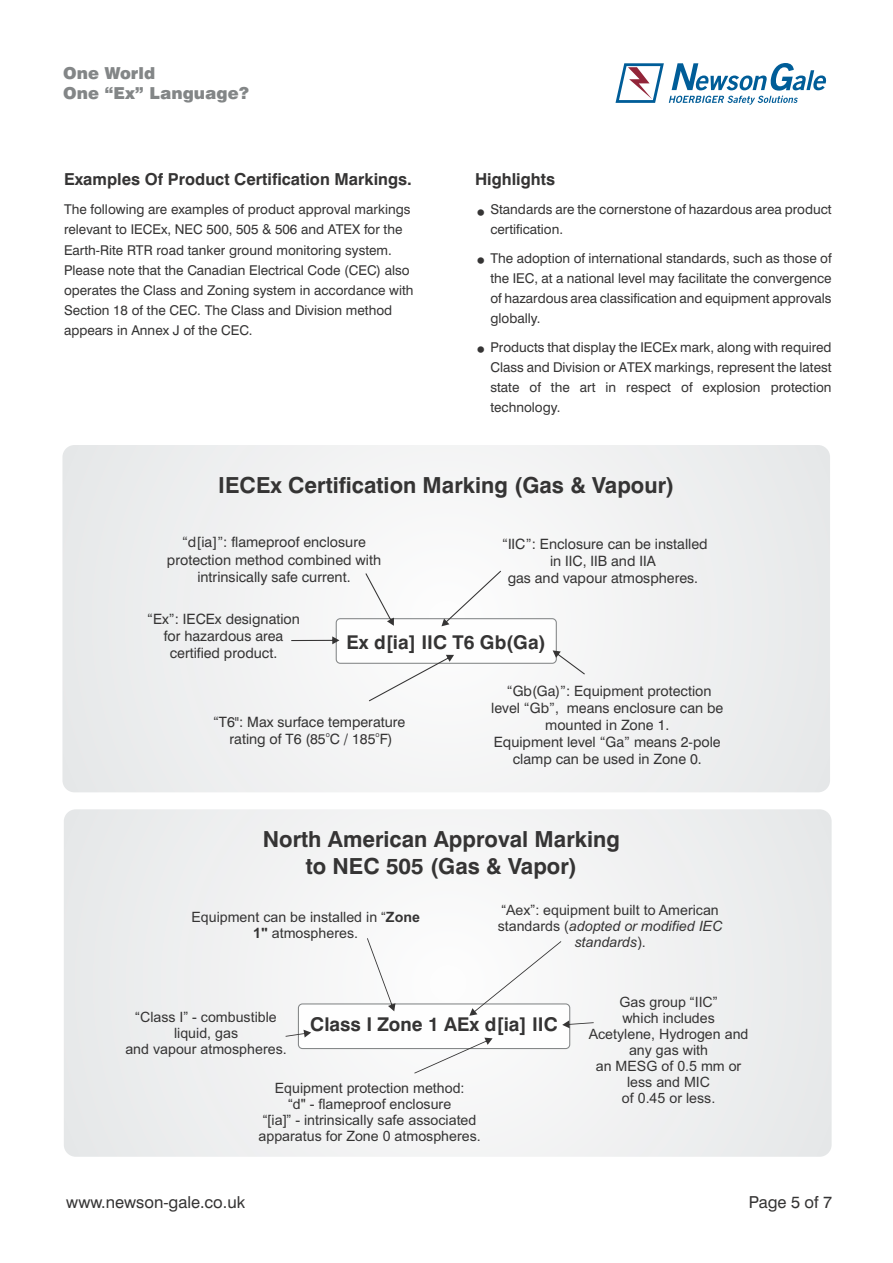
<style>
.page{position:relative;width:893px;height:1263px;background:#fff}
.page>*{position:absolute;margin:0;border:0;box-sizing:border-box;transform-origin:0 0}
.t1{font:700 22.2px/26.5px "Swiss 721 BT";color:#353434;text-align:center}
.t2{font:700 18.9px "Swiss 721 BT";color:#353434}
.t3{font:700 16.5px "Swiss 721 BT";color:#353434}
.t4{font:16.5px "Swiss 721 BT";color:#353434}
.t5{font:900 16.5px/20.4px "Swiss 721 BT";color:#838687}
.t6{font:14.25px/15.9px "Arial";color:#353434;text-align:center}
.t7{font:14.25px/17.1px "Swiss 721 BT";color:#353434;text-align:center}
.t8{font:13.5px/20.2px "Swiss 721 BT";color:#353434}
.t9{font:7.05px "Swiss 721 BT";color:#353434}
.s1{font-weight:700}
.s2{font-style:italic}
</style>
<div class="page">
<div style="left:62px;top:445px;width:768px;height:347px;background:#f0f1f1;border-radius:12px"></div>
<div style="left:336px;top:618px;width:221px;height:46px;background:#fefefe;border:1px solid #838687;border-radius:4px"></div>
<svg style="left:365px;top:573px;width:29px;height:53px"></svg>
<svg style="left:441px;top:571px;width:60px;height:55px"></svg>
<svg style="left:369px;top:655px;width:85px;height:46px"></svg>
<svg style="left:553px;top:650px;width:32px;height:24px"></svg>
<svg style="left:291px;top:636px;width:48px;height:8px"></svg>
<div style="left:64px;top:809px;width:768px;height:348px;background:#f0f0f1;border-radius:12px"></div>
<div style="left:298px;top:1003px;width:272px;height:46px;background:#fefefe;border:1px solid #838687;border-radius:4px"></div>
<svg style="left:286px;top:1030px;width:25px;height:7px"></svg>
<svg style="left:367px;top:938px;width:28px;height:73px"></svg>
<svg style="left:414px;top:1038px;width:79px;height:35px"></svg>
<div style="left:469px;top:941px;width:125px;height:87px;background:#f9f9f9"></div>
<svg style="left:615px;top:63px;width:212px;height:42px"></svg>
<p class="t5" style="left:63px;top:64px;width:187px">One World<br>One “Ex” Language?</p>
<p class="t3" style="left:64px;top:172px;width:349px">Examples Of Product Certification Markings.</p>
<p class="t8" style="left:64px;top:200px;width:351px">The following are examples of product approval markings relevant to IECEx, NEC 500, 505 &amp; 506 and ATEX for the Earth-Rite RTR road tanker ground monitoring system.<br>Please note that the Canadian Electrical Code (CEC) also operates the Class and Zoning system in accordance with Section 18 of the CEC. The Class and Division method appears in Annex J of the CEC.</p>
<p class="t3" style="left:475px;top:172px;width:82px">Highlights</p>
<p class="t8" style="left:490px;top:200px;width:343px">Standards are the cornerstone of hazardous area product certification.</p>
<p class="t8" style="left:490px;top:249px;width:343px;text-align:justify">The adoption of international standards, such as those of the IEC, at a national level may facilitate the convergence of hazardous area classification and equipment approvals globally.</p>
<p class="t8" style="left:490px;top:338px;width:343px;text-align:justify">Products that display the IECEx mark, along with required Class and Division or ATEX markings, represent the latest state of the art in respect of explosion protection technology.</p>
<h1 class="t1" style="left:218px;top:473px;width:458px">IECEx Certification Marking (Gas &amp; Vapour)</h1>
<p class="t7" style="left:167px;top:535px;width:216px">“d[ia]”: flameproof enclosure protection method combined with intrinsically safe current.</p>
<p class="t7" style="left:502px;top:536px;width:207px">“IIC”: Enclosure can be installed in IIC, IIB and IIA<br>gas and vapour atmospheres.</p>
<p class="t7" style="left:147px;top:611px;width:154px">“Ex”: IECEx designation for hazardous area certified product.</p>
<h2 class="t2" style="left:346px;top:635px;width:201px">Ex d[ia] IIC T6 Gb(Ga)</h2>
<p class="t7" style="left:213px;top:715px;width:194px">“T6": Max surface temperature</p>
<p class="t9" style="left:326px;top:732px;width:6px">o</p>
<p class="t9" style="left:376px;top:732px;width:6px">o</p>
<p class="t7" style="left:230px;top:732px;width:165px">rating of T6 (85 C / 185 F)</p>
<p class="t7" style="left:491px;top:683px;width:234px">“Gb(Ga)”: Equipment protection level “Gb”, means enclosure can be mounted in Zone 1.<br>Equipment level “Ga” means 2-pole clamp can be used in Zone 0.</p>
<h1 class="t1" style="left:263px;top:828px;width:358px">North American Approval Marking to NEC 505 (Gas &amp; Vapor)</h1>
<p class="t6" style="left:191px;top:911px;width:230px">Equipment can be installed in “<span class="s1">Zone<br>1"</span> atmospheres.</p>
<p class="t6" style="left:498px;top:904px;width:226px">“Aex”: equipment built to American standards (<span class="s2">adopted or modified IEC standards</span>).</p>
<p class="t6" style="left:125px;top:1011px;width:163px">“Class I” - combustible liquid, gas<br>and vapour atmospheres.</p>
<h2 class="t2" style="left:310px;top:1017px;width:249px">Class I Zone 1 AEx d[ia] IIC</h2>
<p class="t6" style="left:259px;top:1081px;width:224px">Equipment protection method:<br>“d" - flameproof enclosure<br>“[ia]” - intrinsically safe associated apparatus for Zone 0 atmospheres.</p>
<p class="t6" style="left:589px;top:996px;width:161px">Gas group “IIC”<br>which includes<br>Acetylene, Hydrogen and any gas with<br>an MESG of 0.5 mm or less and MIC<br>of 0.45 or less.</p>
<p class="t4" style="left:66px;top:1195px;width:180px">www.newson-gale.co.uk</p>
<p class="t4" style="left:749px;top:1195px;width:85px">Page 5 of 7</p>
</div>
